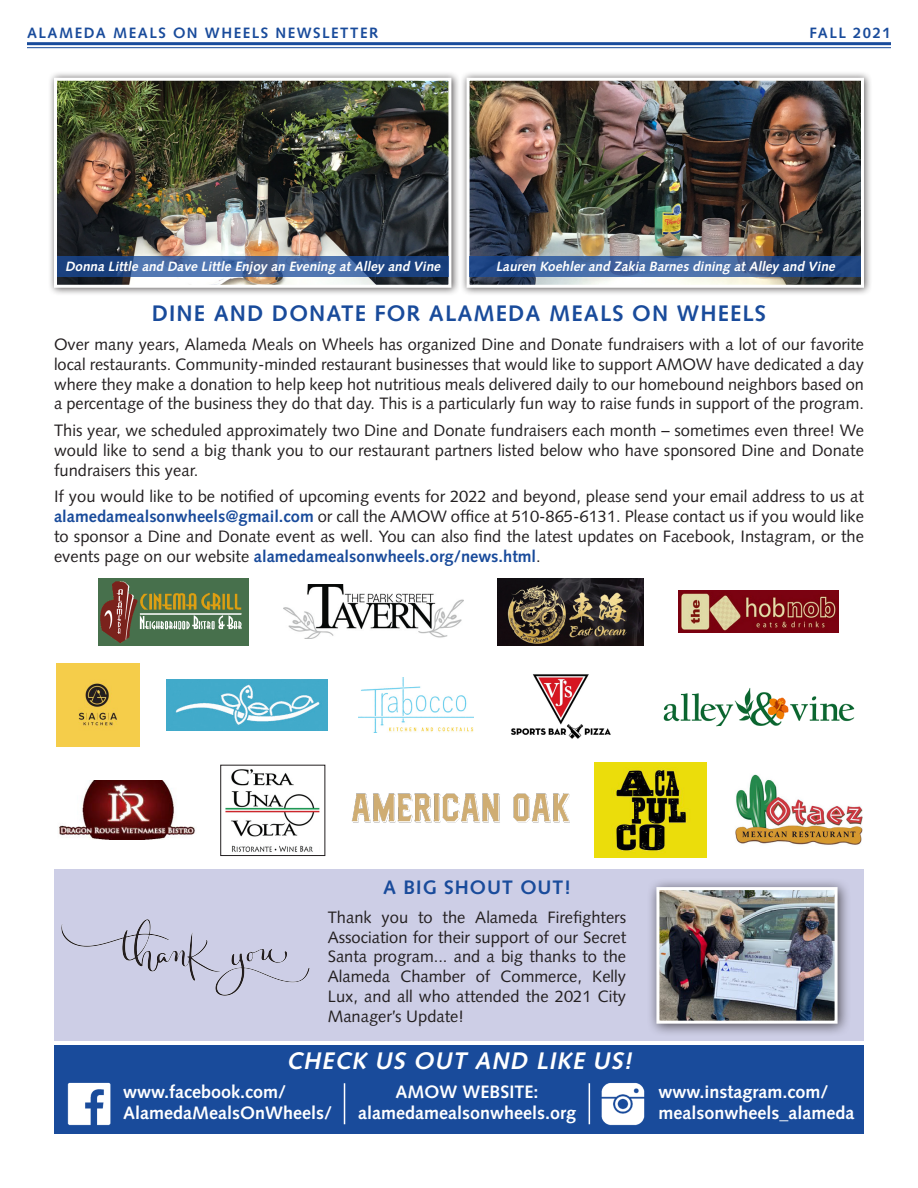
<style>
.page{position:relative;width:918px;height:1188px;background:#fff}
.page>*{position:absolute;margin:0;border:0;box-sizing:border-box;transform-origin:0 0}
.t1{font:italic 700 24px "Syntax LT Std";color:#fff}
.t2{font:700 22.5px "Syntax LT Std";letter-spacing:.05em;color:#194b9b}
.t3{font:700 19.5px "Syntax LT Std";letter-spacing:.05em;color:#194b9b}
.t4{font:700 18px/21.6px "Syntax LT Std";color:#fff}
.t5{font:16.5px/19.8px "Syntax LT Std";color:#231f20;text-align:justify}
.t6{font:700 15px "Syntax LT Std";letter-spacing:.1em;color:#194b9b}
.t7{font:italic 700 13.5px "Syntax LT Std";color:#fff}
.s1{font-weight:700;color:#194b9b}
</style>
<div class="page">
<hr style="left:27px;top:42px;width:864px;height:3px;background:#194b9b">
<hr style="left:27px;top:47px;width:864px;height:1px;background:#194b9b">
<div style="left:54px;top:1045px;width:810px;height:89px;background:#194b9b"></div>
<img style="left:67px;top:1082px;width:44px;height:44px">
<img style="left:601px;top:1083px;width:44px;height:43px">
<hr style="left:344px;top:1083px;width:1px;height:41px;background:#fff">
<hr style="left:589px;top:1083px;width:1px;height:41px;background:#fff">
<img style="left:59px;top:781px;width:136px;height:59px">
<img style="left:351px;top:793px;width:219px;height:30px">
<img style="left:735px;top:774px;width:127px;height:71px">
<img style="left:594px;top:763px;width:113px;height:95px">
<img style="left:283px;top:585px;width:180px;height:54px">
<img style="left:56px;top:663px;width:84px;height:84px">
<img style="left:679px;top:591px;width:160px;height:42px">
<img style="left:166px;top:679px;width:162px;height:51px">
<img style="left:225px;top:769px;width:95px;height:83px">
<img style="left:498px;top:578px;width:146px;height:67px">
<img style="left:99px;top:578px;width:149px;height:67px">
<img style="left:663px;top:688px;width:192px;height:39px">
<img style="left:359px;top:678px;width:115px;height:54px">
<img style="left:510px;top:674px;width:101px;height:65px">
<div style="left:460px;top:71px;width:413px;height:226px;background:#231f20;opacity:.75"></div>
<img style="left:471px;top:82px;width:389px;height:202px">
<div style="left:467px;top:78px;width:397px;height:210px;border:3px solid #fff"></div>
<svg style="left:470px;top:256px;width:391px;height:21px;background:#375b96"></svg>
<div style="left:47px;top:71px;width:413px;height:226px;background:#231f20;opacity:.75"></div>
<img style="left:58px;top:82px;width:389px;height:202px">
<div style="left:54px;top:78px;width:397px;height:210px;border:3px solid #fff"></div>
<svg style="left:57px;top:256px;width:391px;height:21px;background:#375c96"></svg>
<div style="left:54px;top:869px;width:810px;height:171px;background:#cdcee6"></div>
<img style="left:62px;top:920px;width:248px;height:75px">
<div style="left:647px;top:877px;width:204px;height:160px;background:#231f20;opacity:.75"></div>
<img style="left:660px;top:891px;width:174px;height:129px">
<div style="left:656px;top:887px;width:182px;height:137px;border:3px solid #fff"></div>
<p class="t6" style="left:27px;top:24px;width:353px">ALAMEDA MEALS ON WHEELS NEWSLETTER</p>
<p class="t6" style="left:810px;top:24px;width:83px">FALL 2021</p>
<p class="t7" style="left:65px;top:259px;width:379px">Donna Little and Dave Little Enjoy an Evening at Alley and Vine</p>
<p class="t7" style="left:496px;top:259px;width:343px">Lauren Koehler and Zakia Barnes dining at Alley and Vine</p>
<p class="t2" style="left:152px;top:301px;width:616px">DINE AND DONATE FOR ALAMEDA MEALS ON WHEELS</p>
<p class="t5" style="left:54px;top:334px;width:812px">Over many years, Alameda Meals on Wheels has organized Dine and Donate fundraisers with a lot of our favorite local restaurants. Community-minded restaurant businesses that would like to support AMOW have dedicated a day where they make a donation to help keep hot nutritious meals delivered daily to our homebound neighbors based on a percentage of the business they do that day. This is a particularly fun way to raise funds in support of the program.</p>
<p class="t5" style="left:54px;top:420px;width:812px">This year, we scheduled approximately two Dine and Donate fundraisers each month – sometimes even three! We would like to send a big thank you to our restaurant partners listed below who have sponsored Dine and Donate fundraisers this year.</p>
<p class="t5" style="left:54px;top:487px;width:812px">If you would like to be notified of upcoming events for 2022 and beyond, please send your email address to us at <span class="s1">alamedamealsonwheels@gmail.com</span> or call the AMOW office at 510-865-6131. Please contact us if you would like to sponsor a Dine and Donate event as well. You can also find the latest updates on Facebook, Instagram, or the events page on our website <span class="s1">alamedamealsonwheels.org/news.html</span>.</p>
<p class="t3" style="left:383px;top:876px;width:189px">A BIG SHOUT OUT!</p>
<p class="t5" style="left:328px;top:907px;width:300px">Thank you to the Alameda Firefighters Association for their support of our Secret Santa program... and a big thanks to the Alameda Chamber of Commerce, Kelly Lux, and all who attended the 2021 City Manager’s Update!</p>
<p class="t1" style="left:286px;top:1047px;width:352px">CHECK US OUT AND LIKE US!</p>
<p class="t4" style="left:123px;top:1081px;width:210px">www.facebook.com/<br>AlamedaMealsOnWheels/</p>
<p class="t4" style="left:396px;top:1081px;width:144px">AMOW WEBSITE:</p>
<p class="t4" style="left:358px;top:1103px;width:219px">alamedamealsonwheels.org</p>
<p class="t4" style="left:659px;top:1081px;width:171px">www.instagram.com/</p>
<p class="t4" style="left:659px;top:1103px;width:197px">mealsonwheels_alameda</p>
</div>
